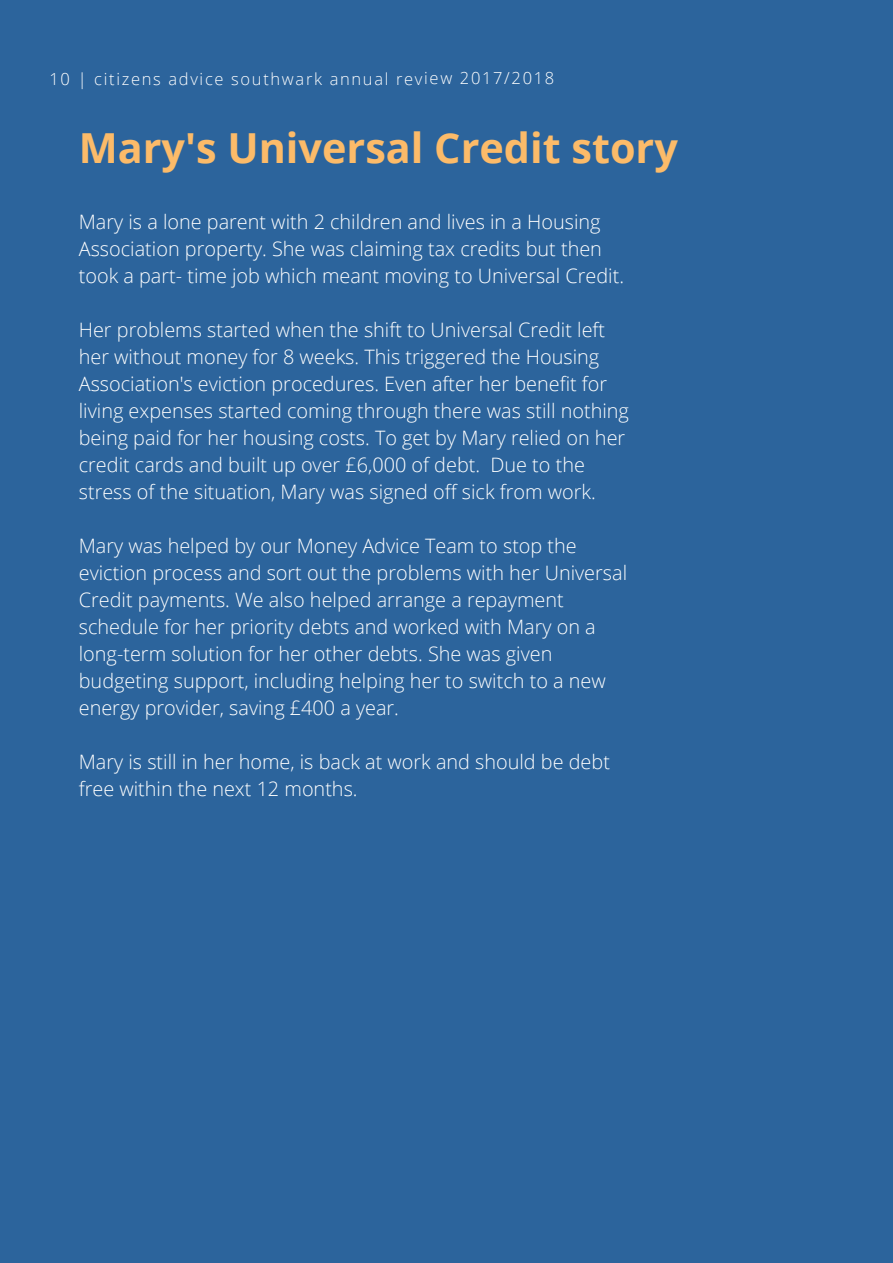
<style>
.page{position:relative;width:893px;height:1263px;background:#2c649c}
.page>*{position:absolute;margin:0;border:0;box-sizing:border-box;transform-origin:0 0}
.t1{font:700 41.4px "Open Sans";color:#fcbb69}
.t2{font:300 19.8px/27px "Open Sans";color:#fff}
.t3{font:300 16.5px "Open Sans";letter-spacing:.1em;color:#fff}
</style>
<div class="page">
<p class="t3" style="left:50px;top:67px;width:506px">10 | citizens advice southwark annual review 2017/2018</p>
<h1 class="t1" style="left:79px;top:119px;width:601px">Mary's Universal Credit story</h1>
<p class="t2" style="left:79px;top:207px;width:547px">Mary is a lone parent with 2 children and lives in a Housing<br>Association property. She was claiming tax credits but then took a part- time job which meant moving to Universal Credit.</p>
<p class="t2" style="left:79px;top:315px;width:552px">Her problems started when the shift to Universal Credit left her without money for 8 weeks. This triggered the Housing Association's eviction procedures. Even after her benefit for living expenses started coming through there was still nothing being paid for her housing costs. To get by Mary relied on her credit cards and built up over £6,000 of debt. Due to the stress of the situation, Mary was signed off sick from work.</p>
<p class="t2" style="left:79px;top:532px;width:550px">Mary was helped by our Money Advice Team to stop the eviction process and sort out the problems with her Universal Credit payments. We also helped arrange a repayment schedule for her priority debts and worked with Mary on a long-term solution for her other debts. She was given budgeting support, including helping her to switch to a new energy provider, saving £400 a year.</p>
<p class="t2" style="left:79px;top:748px;width:533px">Mary is still in her home, is back at work and should be debt free within the next 12 months.</p>
</div>
